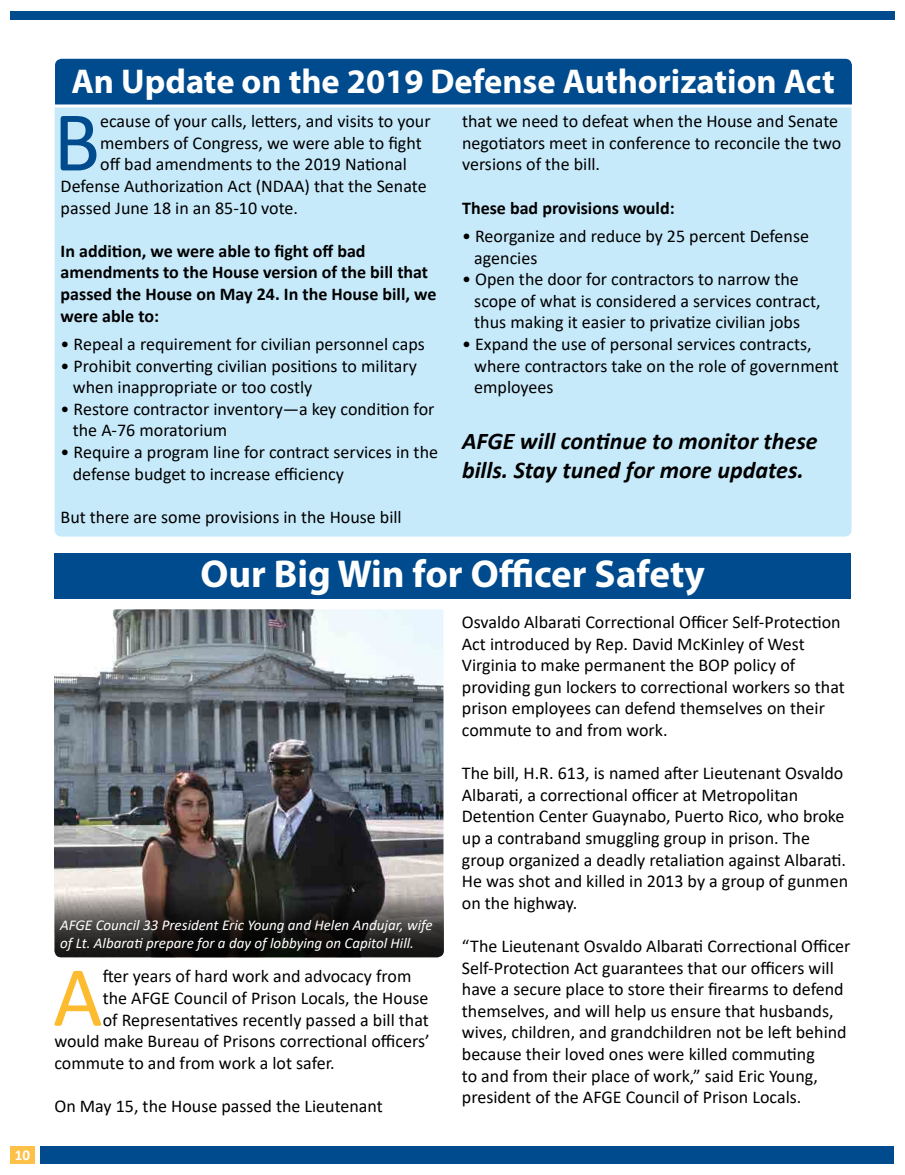
<style>
.page{position:relative;width:905px;height:1175px;background:#fff}
.page>*{position:absolute;margin:0;border:0;box-sizing:border-box;transform-origin:0 0}
.t1{font:86.1px "Calibri";color:#fdbb30}
.t2{font:86.1px "Calibri";color:#004b8d}
.t3{font:700 39px "Myriad Pro";color:#fff}
.t4{font:700 34.5px "Myriad Pro";color:#fff}
.t5{font:italic 700 24px/28.8px "Calibri";color:#000}
.t6{font:18px/21.6px "Calibri";color:#000}
.t7{font:700 18px/21.6px "Calibri";color:#000}
.t8{font:italic 15px/18px "Calibri";color:#fff}
.t9{font:700 15px "Calibri";color:#fff}
</style>
<div class="page">
<div style="left:10px;top:1146px;width:24px;height:17px;background:#fec148"></div>
<img style="left:54px;top:609px;width:389px;height:284px">
<div style="left:40px;top:1146px;width:854px;height:17px;background:#004b8d"></div>
<div style="left:11px;top:12px;width:884px;height:8px;background:#004b8d"></div>
<div style="left:54px;top:553px;width:797px;height:46px;background:#004b8d"></div>
<div style="left:55px;top:59px;width:796px;height:45px;background:#004b8d"></div>
<div style="left:55px;top:107px;width:796px;height:429px;background:#c7eafb"></div>
<svg style="left:54px;top:893px;width:390px;height:64px;background:#33302e"></svg>
<p class="t9" style="left:15px;top:1143px;width:17px">10</p>
<h3 class="t4" style="left:71px;top:58px;width:764px">An Update on the 2019 Defense Authorization Act</h3>
<h1 class="t2" style="left:53px;top:82px;width:48px">B</h1>
<p class="t6" style="left:100px;top:110px;width:332px">ecause of your calls, letters, and visits to your</p>
<p class="t6" style="left:100px;top:132px;width:323px">members of Congress, we were able to fight</p>
<p class="t6" style="left:100px;top:153px;width:308px">off bad amendments to the 2019 National</p>
<p class="t6" style="left:61px;top:175px;width:367px">Defense Authorization Act (NDAA) that the Senate</p>
<p class="t6" style="left:61px;top:196px;width:239px">passed June 18 in an 85-10 vote.</p>
<p class="t7" style="left:61px;top:240px;width:377px">In addition, we were able to fight off bad amendments to the House version of the bill that passed the House on May 24. In the House bill, we were able to:</p>
<p class="t6" style="left:61px;top:333px;width:365px">• Repeal a requirement for civilian personnel caps</p>
<p class="t6" style="left:73px;top:354px;width:345px;text-indent:-12px">• Prohibit converting civilian positions to military when inappropriate or too costly</p>
<p class="t6" style="left:73px;top:397px;width:363px;text-indent:-12px">• Restore contractor inventory—a key condition for the A-76 moratorium</p>
<p class="t6" style="left:73px;top:441px;width:367px;text-indent:-12px">• Require a program line for contract services in the defense budget to increase efficiency</p>
<p class="t6" style="left:61px;top:505px;width:342px">But there are some provisions in the House bill</p>
<p class="t6" style="left:462px;top:110px;width:380px">that we need to defeat when the House and Senate negotiators meet in conference to reconcile the two versions of the bill.</p>
<p class="t7" style="left:462px;top:197px;width:214px">These bad provisions would:</p>
<p class="t6" style="left:474px;top:225px;width:336px;text-indent:-12px">• Reorganize and reduce by 25 percent Defense agencies</p>
<p class="t6" style="left:474px;top:268px;width:348px;text-indent:-12px">• Open the door for contractors to narrow the scope of what is considered a services contract, thus making it easier to privatize civilian jobs</p>
<p class="t6" style="left:474px;top:333px;width:366px;text-indent:-12px">• Expand the use of personal services contracts, where contractors take on the role of government employees</p>
<h3 class="t5" style="left:462px;top:426px;width:357px">AFGE will continue to monitor these bills. Stay tuned for more updates.</h3>
<h2 class="t3" style="left:200px;top:548px;width:506px">Our Big Win for Officer Safety</h2>
<p class="t8" style="left:60px;top:915px;width:374px">AFGE Council 33 President Eric Young and Helen Andujar, wife of Lt. Albarati prepare for a day of lobbying on Capitol Hill.</p>
<h1 class="t1" style="left:53px;top:937px;width:51px">A</h1>
<p class="t6" style="left:103px;top:965px;width:310px">fter years of hard work and advocacy from</p>
<p class="t6" style="left:103px;top:986px;width:327px">the AFGE Council of Prison Locals, the House</p>
<p class="t6" style="left:103px;top:1008px;width:327px">of Representatives recently passed a bill that</p>
<p class="t6" style="left:54px;top:1029px;width:376px">would make Bureau of Prisons correctional officers’</p>
<p class="t6" style="left:54px;top:1051px;width:282px">commute to and from work a lot safer.</p>
<p class="t6" style="left:54px;top:1094px;width:330px">On May 15, the House passed the Lieutenant</p>
<p class="t6" style="left:462px;top:610px;width:384px">Osvaldo Albarati Correctional Officer Self-Protection Act introduced by Rep. David McKinley of West Virginia to make permanent the BOP policy of providing gun lockers to correctional workers so that prison employees can defend themselves on their commute to and from work.</p>
<p class="t6" style="left:462px;top:762px;width:388px">The bill, H.R. 613, is named after Lieutenant Osvaldo Albarati, a correctional officer at Metropolitan Detention Center Guaynabo, Puerto Rico, who broke up a contraband smuggling group in prison. The group organized a deadly retaliation against Albarati.<br>He was shot and killed in 2013 by a group of gunmen on the highway.</p>
<p class="t6" style="left:462px;top:934px;width:390px">“The Lieutenant Osvaldo Albarati Correctional Officer Self-Protection Act guarantees that our officers will have a secure place to store their firearms to defend themselves, and will help us ensure that husbands, wives, children, and grandchildren not be left behind because their loved ones were killed commuting<br>to and from their place of work,” said Eric Young, president of the AFGE Council of Prison Locals.</p>
</div>
